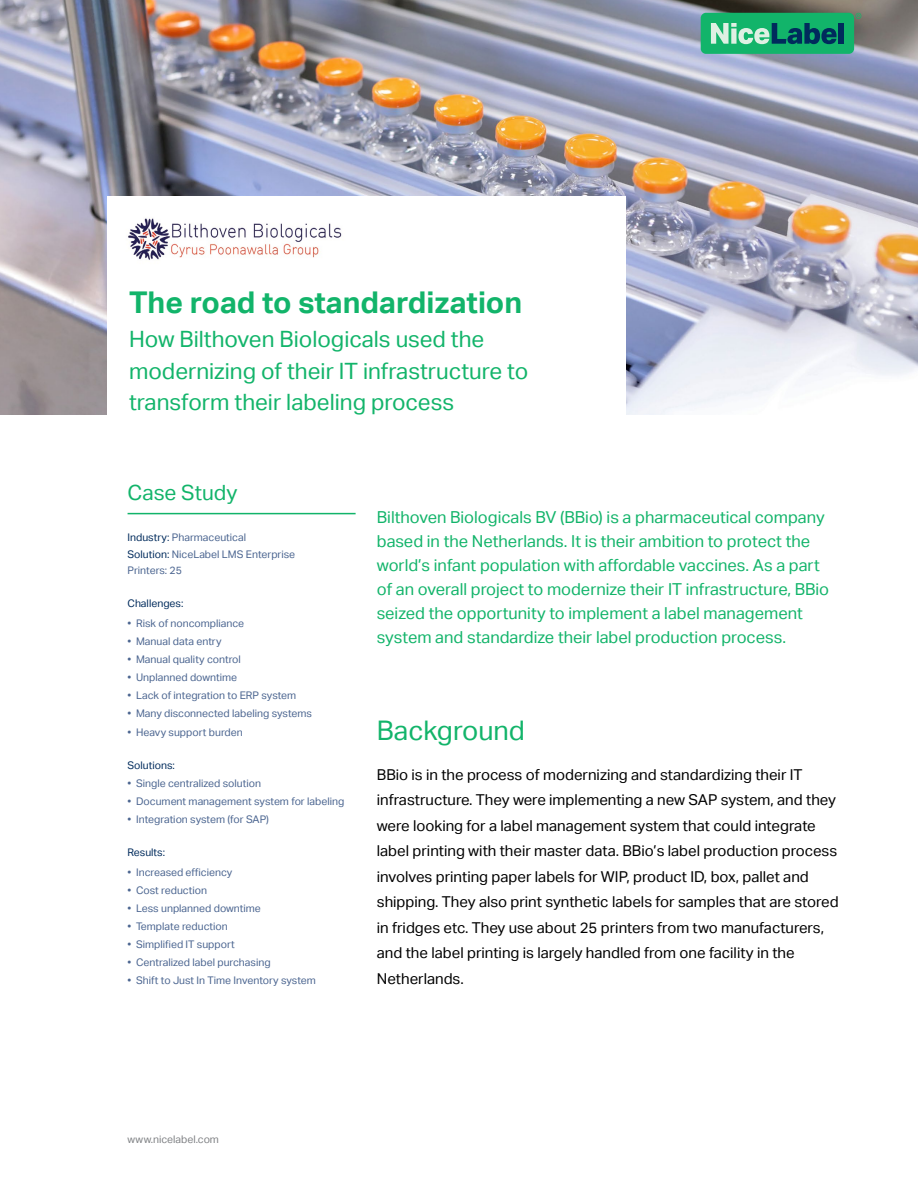
<style>
.page{position:relative;width:918px;height:1188px;background:#fff}
.page>*{position:absolute;margin:0;border:0;box-sizing:border-box;transform-origin:0 0}
.t1{font:700 30px "Aktiv Grotesk";color:#12b46a}
.t2{font:27px "Aktiv Grotesk";color:#12b46a}
.t3{font:22.5px/31.5px "Aktiv Grotesk";color:#12b46a}
.t4{font:21px "Aktiv Grotesk";color:#12b46a}
.t5{font:16.5px/24px "Aktiv Grotesk";color:#12b46a}
.t6{font:15px/25.5px "Aktiv Grotesk";color:#000}
.t7{font:10.5px/16.5px "Aktiv Grotesk";color:#4b6590}
.t8{font:10.5px "Aktiv Grotesk";color:#002b5c}
.t9{font:10.5px "Aktiv Grotesk";color:#808285}
.s1{color:#002b5c}
</style>
<div class="page">
<img style="left:0;top:0;width:918px;height:415px">
<div style="left:701px;top:13px;width:153px;height:41px;background:#12b46a;border-radius:5px"></div>
<svg style="left:856px;top:13px;width:5px;height:6px"></svg>
<svg style="left:711px;top:23px;width:126px;height:21px"></svg>
<div style="left:839px;top:23px;width:5px;height:21px;background:#002b5c"></div>
<hr style="left:128px;top:513px;width:228px;height:1px;background:#12b46a">
<div style="left:108px;top:196px;width:518px;height:234px;background:#fff"></div>
<img style="left:128px;top:218px;width:214px;height:42px">
<h1 class="t1" style="left:129px;top:285px;width:395px">The road to standardization</h1>
<h3 class="t3" style="left:129px;top:324px;width:401px">How Bilthoven Biologicals used the modernizing of their IT infrastructure to transform their labeling process</h3>
<h3 class="t4" style="left:128px;top:481px;width:111px">Case Study</h3>
<p class="t7" style="left:128px;top:529px;width:169px"><span class="s1">Industry:</span> Pharmaceutical<br><span class="s1">Solution:</span> NiceLabel LMS Enterprise<br>Printers: 25</p>
<p class="t8" style="left:128px;top:598px;width:57px">Challenges:</p>
<p class="t7" style="left:128px;top:615px;width:118px">• Risk of noncompliance</p>
<p class="t7" style="left:128px;top:633px;width:96px">• Manual data entry</p>
<p class="t7" style="left:128px;top:651px;width:115px">• Manual quality control</p>
<p class="t7" style="left:128px;top:669px;width:111px">• Unplanned downtime</p>
<p class="t7" style="left:128px;top:687px;width:170px">• Lack of integration to ERP system</p>
<p class="t7" style="left:128px;top:705px;width:186px">• Many disconnected labeling systems</p>
<p class="t7" style="left:128px;top:724px;width:117px">• Heavy support burden</p>
<p class="t8" style="left:128px;top:760px;width:49px">Solutions:</p>
<p class="t7" style="left:128px;top:775px;width:135px">• Single centralized solution</p>
<p class="t7" style="left:128px;top:793px;width:218px">• Document management system for labeling</p>
<p class="t7" style="left:128px;top:811px;width:143px">• Integration system (for SAP)</p>
<p class="t8" style="left:128px;top:847px;width:39px">Results:</p>
<p class="t7" style="left:128px;top:864px;width:106px">• Increased efficiency</p>
<p class="t7" style="left:128px;top:882px;width:81px">• Cost reduction</p>
<p class="t7" style="left:128px;top:900px;width:135px">• Less unplanned downtime</p>
<p class="t7" style="left:128px;top:918px;width:102px">• Template reduction</p>
<p class="t7" style="left:128px;top:936px;width:109px">• Simplified IT support</p>
<p class="t7" style="left:128px;top:954px;width:145px">• Centralized label purchasing</p>
<p class="t7" style="left:128px;top:972px;width:190px">• Shift to Just In Time Inventory system</p>
<p class="t5" style="left:377px;top:505px;width:454px">Bilthoven Biologicals BV (BBio) is a pharmaceutical company based in the Netherlands. It is their ambition to protect the world’s infant population with affordable vaccines. As a part of an overall project to modernize their IT infrastructure, BBio seized the opportunity to implement a label management system and standardize their label production process.</p>
<h2 class="t2" style="left:377px;top:714px;width:150px">Background</h2>
<p class="t6" style="left:377px;top:762px;width:463px">BBio is in the process of modernizing and standardizing their IT infrastructure. They were implementing a new SAP system, and they were looking for a label management system that could integrate label printing with their master data. BBio’s label production process involves printing paper labels for WIP, product ID, box, pallet and shipping. They also print synthetic labels for samples that are stored in fridges etc. They use about 25 printers from two manufacturers, and the label printing is largely handled from one facility in the Netherlands.</p>
<p class="t9" style="left:128px;top:1133px;width:93px">www.nicelabel.com</p>
</div>
